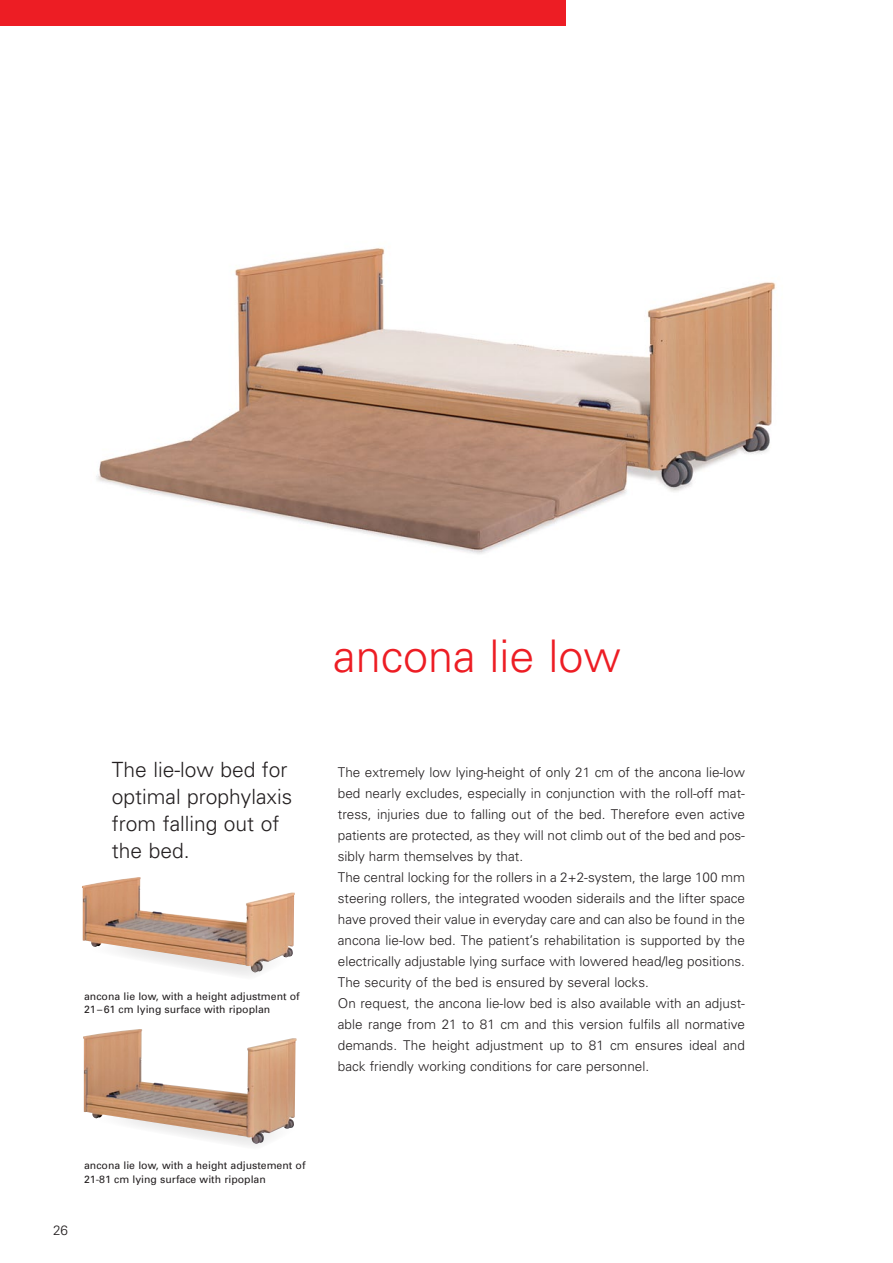
<style>
.page{position:relative;width:893px;height:1263px;background:#fff}
.page>*{position:absolute;margin:0;border:0;box-sizing:border-box;transform-origin:0 0}
.t1{font:300 45px "Univers";color:#ed1d24}
.t2{font:300 21px/27px "Univers";color:#231f20}
.t3{font:300 13.5px/21px "Univers";color:#231f20}
.t4{font:10.5px/13.5px "Univers";color:#231f20}
</style>
<div class="page">
<img style="left:83px;top:1029px;width:214px;height:115px">
<svg style="left:223px;top:972px;width:35px;height:4px"></svg>
<img style="left:82px;top:877px;width:213px;height:95px">
<img style="left:96px;top:247px;width:680px;height:307px">
<div style="left:0;top:0;width:566px;height:26px;background:#ed1d24"></div>
<h1 class="t1" style="left:333px;top:629px;width:289px">ancona lie low</h1>
<h2 class="t2" style="left:112px;top:756px;width:182px">The lie-low bed for optimal prophylaxis from falling out of the bed.</h2>
<p class="t4" style="left:84px;top:989px;width:217px">ancona lie low, with a height adjustment of<br>21–61 cm lying surface with ripoplan</p>
<p class="t3" style="left:338px;top:762px;width:409px">The extremely low lying-height of only 21 cm of the ancona lie-low bed nearly excludes, especially in conjunction with the roll-off mat&shy;tress, injuries due to falling out of the bed. Therefore even active patients are protected, as they will not climb out of the bed and pos&shy;sibly harm themselves by that.<br>The central locking for the rollers in a 2+2-system, the large 100 mm steering rollers, the integrated wooden siderails and the lifter space have proved their value in everyday care and can also be found in the ancona lie-low bed. The patient’s rehabilitation is supported by the electrically adjustable lying surface with lowered head/leg positions.<br>The security of the bed is ensured by several locks.<br>On request, the ancona lie-low bed is also available with an adjust&shy;able range from 21 to 81 cm and this version fulfils all normative demands. The height adjustment up to 81 cm ensures ideal and back friendly working conditions for care personnel.</p>
<p class="t3" style="left:53px;top:1220px;width:17px">26</p>
<p class="t4" style="left:84px;top:1159px;width:223px">ancona lie low, with a height adjustement of<br>21-81 cm lying surface with ripoplan</p>
</div>
